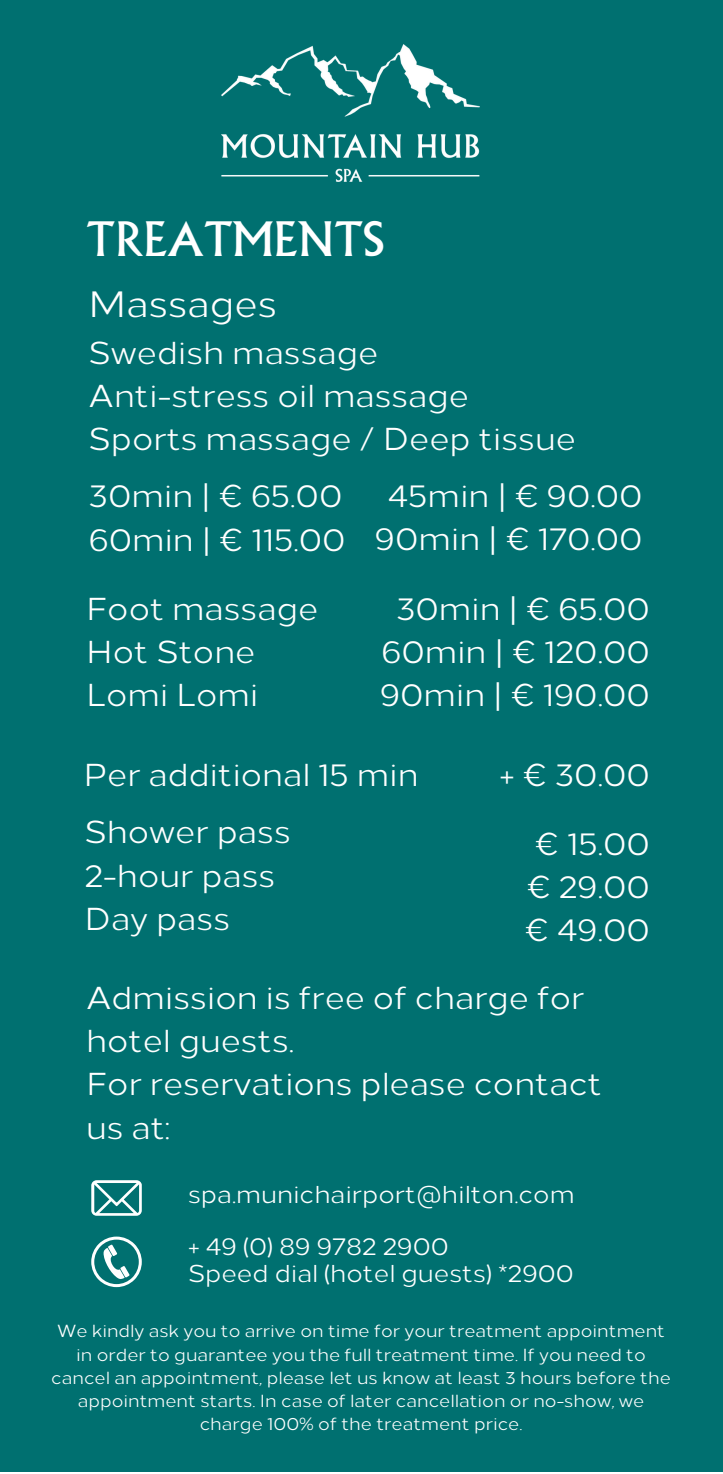
<style>
.page{position:relative;width:723px;height:1474px;background:#fff}
.page>*{position:absolute;margin:0;border:0;box-sizing:border-box;transform-origin:0 0}
.t1{font:46.25px "Albertus MT Std";color:#fff}
.t2{font:36.5px "Loew Two Zero";color:#fff}
.t3{font:31.75px/43px "Loew Two Zero";color:#fff}
.t4{font:24.25px "Loew Two Zero";color:#fff}
.t5{font:17.5px/23.2px "Loew Two Zero";color:#fff;text-align:center}
</style>
<div class="page">
<div style="left:0;top:0;width:722px;height:1471px;background:#007070"></div>
<svg style="left:91px;top:1180px;width:51px;height:36px"></svg>
<svg style="left:91px;top:1236px;width:51px;height:51px"></svg>
<img style="left:221px;top:45px;width:258px;height:136px">
<p class="t1" style="left:86px;top:221px;width:299px">TREATMENTS</p>
<p class="t2" style="left:89px;top:282px;width:190px">Massages</p>
<p class="t3" style="left:89px;top:331px;width:291px">Swedish massage</p>
<p class="t3" style="left:89px;top:374px;width:382px">Anti-stress oil massage</p>
<p class="t3" style="left:89px;top:418px;width:488px">Sports massage / Deep tissue</p>
<p class="t3" style="left:89px;top:475px;width:255px">30min | € 65.00</p>
<p class="t3" style="left:89px;top:518px;width:258px">60min | € 115.00</p>
<p class="t3" style="left:387px;top:475px;width:256px">45min | € 90.00</p>
<p class="t3" style="left:375px;top:518px;width:269px">90min | € 170.00</p>
<p class="t3" style="left:86px;top:587px;width:233px">Foot massage</p>
<p class="t3" style="left:86px;top:630px;width:171px">Hot Stone</p>
<p class="t3" style="left:86px;top:674px;width:174px">Lomi Lomi</p>
<p class="t3" style="left:396px;top:587px;width:255px">30min | € 65.00</p>
<p class="t3" style="left:381px;top:630px;width:270px">60min | € 120.00</p>
<p class="t3" style="left:380px;top:673px;width:271px">90min | € 190.00</p>
<p class="t3" style="left:83px;top:753px;width:336px">Per additional 15 min</p>
<p class="t3" style="left:499px;top:753px;width:152px">+ € 30.00</p>
<p class="t3" style="left:84px;top:811px;width:208px">Shower pass</p>
<p class="t3" style="left:84px;top:854px;width:192px">2-hour pass</p>
<p class="t3" style="left:84px;top:897px;width:147px">Day pass</p>
<p class="t3" style="left:534px;top:822px;width:116px">€ 15.00</p>
<p class="t3" style="left:526px;top:865px;width:125px">€ 29.00</p>
<p class="t3" style="left:525px;top:908px;width:126px">€ 49.00</p>
<p class="t3" style="left:86px;top:977px;width:499px">Admission is free of charge for hotel guests.</p>
<p class="t3" style="left:86px;top:1063px;width:517px">For reservations please contact us at:</p>
<p class="t4" style="left:188px;top:1180px;width:388px">spa.munichairport@hilton.com</p>
<p class="t4" style="left:188px;top:1232px;width:262px">+ 49 (0) 89 9782 2900</p>
<p class="t4" style="left:188px;top:1258px;width:387px">Speed dial (hotel guests) *2900</p>
<p class="t5" style="left:51px;top:1319px;width:621px">We kindly ask you to arrive on time for your treatment appointment in order to guarantee you the full treatment time. If you need to cancel an appointment, please let us know at least 3 hours before the appointment starts. In case of later cancellation or no-show, we charge 100% of the treatment price.</p>
</div>
